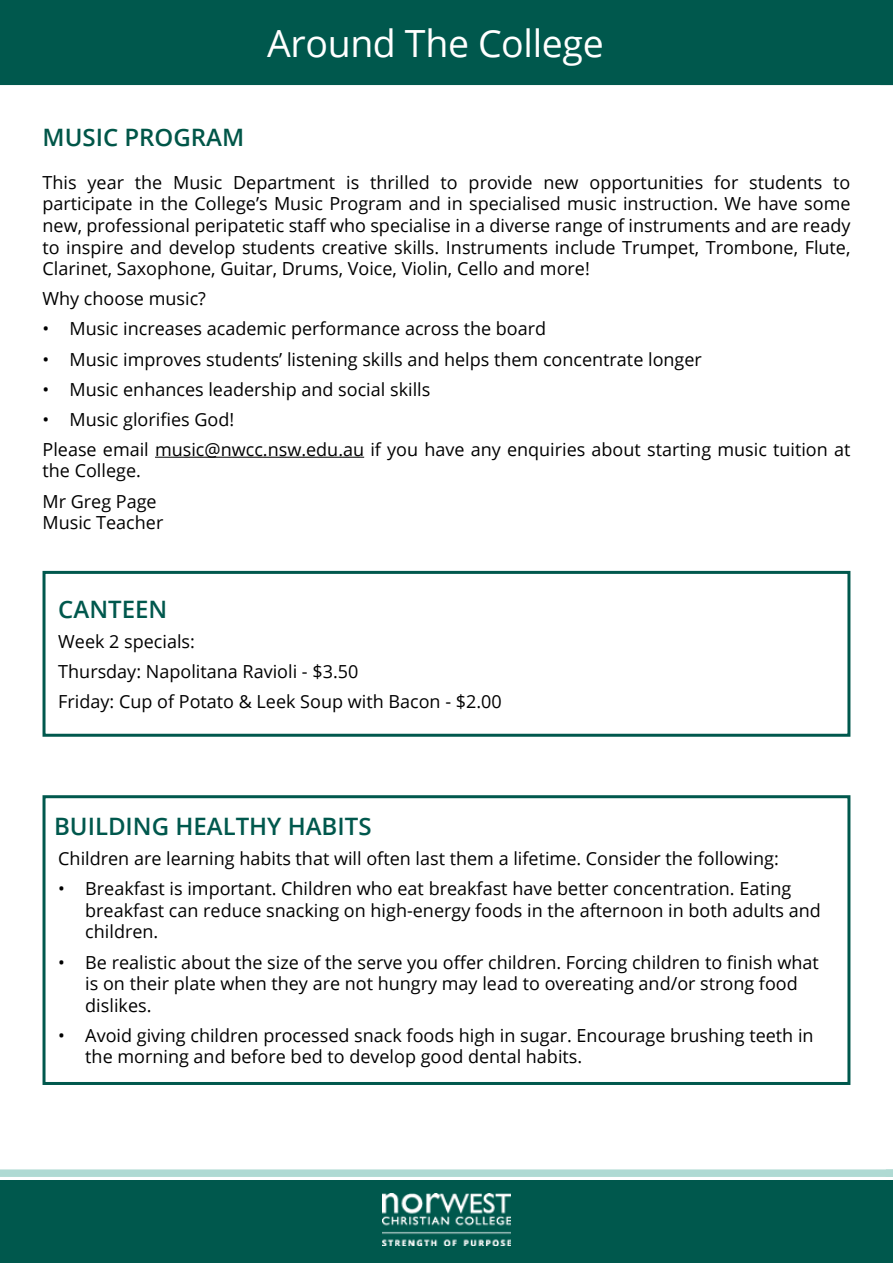
<style>
.page{position:relative;width:893px;height:1263px;background:#fff}
.page>*{position:absolute;margin:0;border:0;box-sizing:border-box;transform-origin:0 0}
.t1{font:37.5px "Open Sans";letter-spacing:-.01em;color:#fff}
.t2{font:600 24px "Open Sans";color:#00584d}
.t3{font:600 24px "Open Sans";color:#005648}
.t4{font:18px/21.6px "Open Sans";color:#000}
</style>
<div class="page">
<div style="left:1px;top:1px;width:891px;height:83px;background:#00584d"></div>
<div style="left:0;top:0;width:893px;height:85px;border:2px solid #00584d"></div>
<svg style="left:880px;top:0;width:13px;height:85px"></svg>
<hr style="left:155px;top:457px;width:209px;height:1px;background:#000">
<div style="left:43px;top:795px;width:807px;height:290px;border:3px solid #00584d"></div>
<div style="left:43px;top:571px;width:807px;height:166px;border:3px solid #00584d"></div>
<div style="left:0;top:1180px;width:893px;height:83px;background:#00584d"></div>
<div style="left:0;top:1169px;width:893px;height:8px;background:#afdad3"></div>
<img style="left:383px;top:1193px;width:128px;height:53px">
<h1 class="t1" style="left:267px;top:18px;width:338px">Around The College</h1>
<h2 class="t3" style="left:43px;top:121px;width:203px">MUSIC PROGRAM</h2>
<p class="t4" style="left:43px;top:171px;width:809px;text-align:justify">This year the Music Department is thrilled to provide new opportunities for students to participate in the College’s Music Program and in specialised music instruction. We have some new, professional peripatetic staff who specialise in a diverse range of instruments and are ready to inspire and develop students creative skills. Instruments include Trumpet, Trombone, Flute, Clarinet, Saxophone, Guitar, Drums, Voice, Violin, Cello and more!</p>
<p class="t4" style="left:43px;top:287px;width:165px">Why choose music?</p>
<p class="t4" style="left:43px;top:318px;width:505px">• Music increases academic performance across the board</p>
<p class="t4" style="left:43px;top:348px;width:661px">• Music improves students’ listening skills and helps them concentrate longer</p>
<p class="t4" style="left:43px;top:378px;width:389px">• Music enhances leadership and social skills</p>
<p class="t4" style="left:43px;top:404px;width:809px;line-height:30.2px">• Music glorifies God!<br>Please email music@nwcc.nsw.edu.au if you have any enquiries about starting music tuition at</p>
<p class="t4" style="left:43px;top:455px;width:116px;line-height:30.2px">the College.<br>Mr Greg Page</p>
<p class="t4" style="left:43px;top:511px;width:122px">Music Teacher</p>
<h2 class="t2" style="left:58px;top:593px;width:111px">CANTEE N</h2>
<p class="t4" style="left:58px;top:626px;width:445px;line-height:30.2px">Week 2 specials:<br>Thursday: Napolitana Ravioli - $3.50<br>Friday: Cup of Potato &amp; Leek Soup with Bacon - $2.00</p>
<h2 class="t2" style="left:54px;top:810px;width:317px">BUILDING HEALTHY HABITS</h2>
<p class="t4" style="left:58px;top:847px;width:722px">Children are learning habits that will often last them a lifetime. Consider the following:</p>
<p class="t4" style="left:85px;top:877px;width:737px;text-indent:-27px">• Breakfast is important. Children who eat breakfast have better concentration. Eating breakfast can reduce snacking on high-energy foods in the afternoon in both adults and children.</p>
<p class="t4" style="left:85px;top:951px;width:735px;text-indent:-27px">• Be realistic about the size of the serve you offer children. Forcing children to finish what is on their plate when they are not hungry may lead to overeating and/or strong food dislikes.</p>
<p class="t4" style="left:85px;top:1024px;width:730px;text-indent:-27px">• Avoid giving children processed snack foods high in sugar. Encourage brushing teeth in the morning and before bed to develop good dental habits.</p>
</div>
